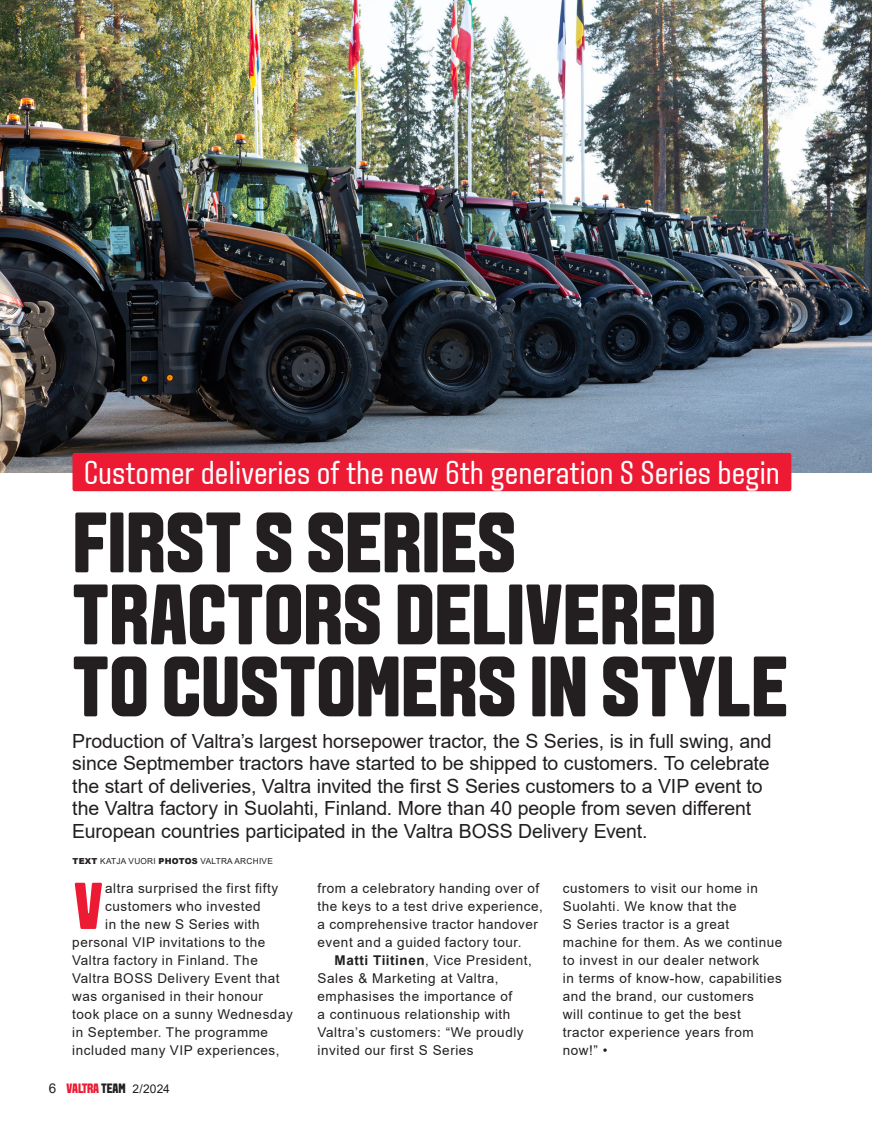
<style>
.page{position:relative;width:872px;height:1127px;background:#fff}
.page>*{position:absolute;margin:0;border:0;box-sizing:border-box;transform-origin:0 0}
.x_Otsikko_60pt_Aveny-T_60_54_pt{font:700 85.5px/72px "VALTRA Aveny T 2020 Extra";color:#231f20}
.x_ANF_leipis_Helvetica_3riviä_9_11_pt{font:700 66px "VALTRA Aveny T 2020 Extra";color:#ed1a33}
.x_Esirivi_22_Aveny-T_22_20_pt{font:33px "VALTRA Aveny T 2020 Regular";color:#fff}
.x_Ingressi_Helvetica_13_15_pt{font:19.5px/22.5px "Arial";letter-spacing:-.005em;color:#231f20}
.x_Leipis_Helvetica_9_11_pt{font:13.5px/18px "Arial";letter-spacing:.04em;color:#231f20}
.x_ANF_leipis_Helvetica_3riviä_9_11_pt-2{font:13.5px/18px "Arial";letter-spacing:.04em;color:#231f20}
.t1{font:700 13.5px "VALTRA Aveny T 2020 Extra";letter-spacing:-.01em;color:#ed1a33}
.x_Kirjoittaja_ja_kuvaaja_Helvetica_5_5_1{font:8.25px "Arial";letter-spacing:.035em;color:#231f20}
.s1{font-weight:900}
.s2{font-family:"Arial";font-weight:400;color:#231f20}
.s3{color:#231f20}
.s4{font-family:"Arial";font-weight:400;font-size:12px;color:#231f20}
.s5{font-weight:700}
</style>
<div class="page">
<img style="left:0;top:0;width:872px;height:472px">
<div style="left:72px;top:453px;width:719px;height:38px;background:#ed1a33;border-radius:2px"></div>
<p class="x_Esirivi_22_Aveny-T_22_20_pt" style="left:84px;top:451px;width:697px">Customer deliveries of the new 6th generation S Series begin</p>
<p class="x_Otsikko_60pt_Aveny-T_60_54_pt" style="left:72px;top:505px;width:717px">FIRST S SERIES<br>TRACTORS DELIVERED<br>TO CUSTOMERS IN STYLE</p>
<p class="x_Ingressi_Helvetica_13_15_pt" style="left:72px;top:729px;width:701px">Production of Valtra’s largest horsepower tractor, the S Series, is in full swing, and since Septmember tractors have started to be shipped to customers. To celebrate the start of deliveries, Valtra invited the first S Series customers to a VIP event to the Valtra factory in Suolahti, Finland. More than 40 people from seven different European countries participated in the Valtra BOSS Delivery Event.</p>
<p class="x_Kirjoittaja_ja_kuvaaja_Helvetica_5_5_1" style="left:72px;top:856px;width:202px"><span class="s1">TEXT</span> KATJA VUORI <span class="s1">PHOTOS</span> VALTRA ARCHIVE</p>
<p class="x_ANF_leipis_Helvetica_3riviä_9_11_pt" style="left:74px;top:863px;width:30px">V</p>
<p class="x_ANF_leipis_Helvetica_3riviä_9_11_pt-2" style="left:105px;top:879px;width:174px">altra surprised the first fifty</p>
<p class="x_ANF_leipis_Helvetica_3riviä_9_11_pt-2" style="left:105px;top:897px;width:157px">customers who invested</p>
<p class="x_ANF_leipis_Helvetica_3riviä_9_11_pt-2" style="left:105px;top:915px;width:156px">in the new S Series with</p>
<p class="x_ANF_leipis_Helvetica_3riviä_9_11_pt-2" style="left:72px;top:933px;width:195px">personal VIP invitations to the</p>
<p class="x_ANF_leipis_Helvetica_3riviä_9_11_pt-2" style="left:72px;top:951px;width:187px">Valtra factory in Finland. The</p>
<p class="x_ANF_leipis_Helvetica_3riviä_9_11_pt-2" style="left:72px;top:969px;width:209px">Valtra BOSS Delivery Event that</p>
<p class="x_ANF_leipis_Helvetica_3riviä_9_11_pt-2" style="left:72px;top:987px;width:192px">was organised in their honour</p>
<p class="x_ANF_leipis_Helvetica_3riviä_9_11_pt-2" style="left:72px;top:1005px;width:222px">took place on a sunny Wednesday</p>
<p class="x_ANF_leipis_Helvetica_3riviä_9_11_pt-2" style="left:72px;top:1023px;width:197px">in September. The programme</p>
<p class="x_ANF_leipis_Helvetica_3riviä_9_11_pt-2" style="left:72px;top:1041px;width:209px">included many VIP experiences,</p>
<p class="t1" style="left:49px;top:1080px;width:123px"><span class="s2">6</span> VALTRA <span class="s3">TEAM</span> <span class="s4">2/2024</span></p>
<p class="x_ANF_leipis_Helvetica_3riviä_9_11_pt-2" style="left:317px;top:879px;width:227px">from a celebratory handing over of the keys to a test drive experience, a comprehensive tractor handover event and a guided factory tour.</p>
<p class="x_Leipis_Helvetica_9_11_pt" style="left:317px;top:951px;width:216px;text-indent:17px"><span class="s5">Matti Tiitinen</span>, Vice President,<br>Sales &amp; Marketing at Valtra, emphasises the importance of</p>
<p class="x_Leipis_Helvetica_9_11_pt" style="left:317px;top:1005px;width:194px">a continuous relationship with</p>
<p class="x_Leipis_Helvetica_9_11_pt" style="left:317px;top:1023px;width:208px">Valtra’s customers: “We proudly invited our first S Series</p>
<p class="x_Leipis_Helvetica_9_11_pt" style="left:563px;top:879px;width:221px">customers to visit our home in<br>Suolahti. We know that the<br>S Series tractor is a great machine for them. As we continue to invest in our dealer network</p>
<p class="x_Leipis_Helvetica_9_11_pt" style="left:563px;top:969px;width:220px">in terms of know-how, capabilities and the brand, our customers</p>
<p class="x_Leipis_Helvetica_9_11_pt" style="left:563px;top:1005px;width:192px">will continue to get the best tractor experience years from now!” •</p>
</div>
